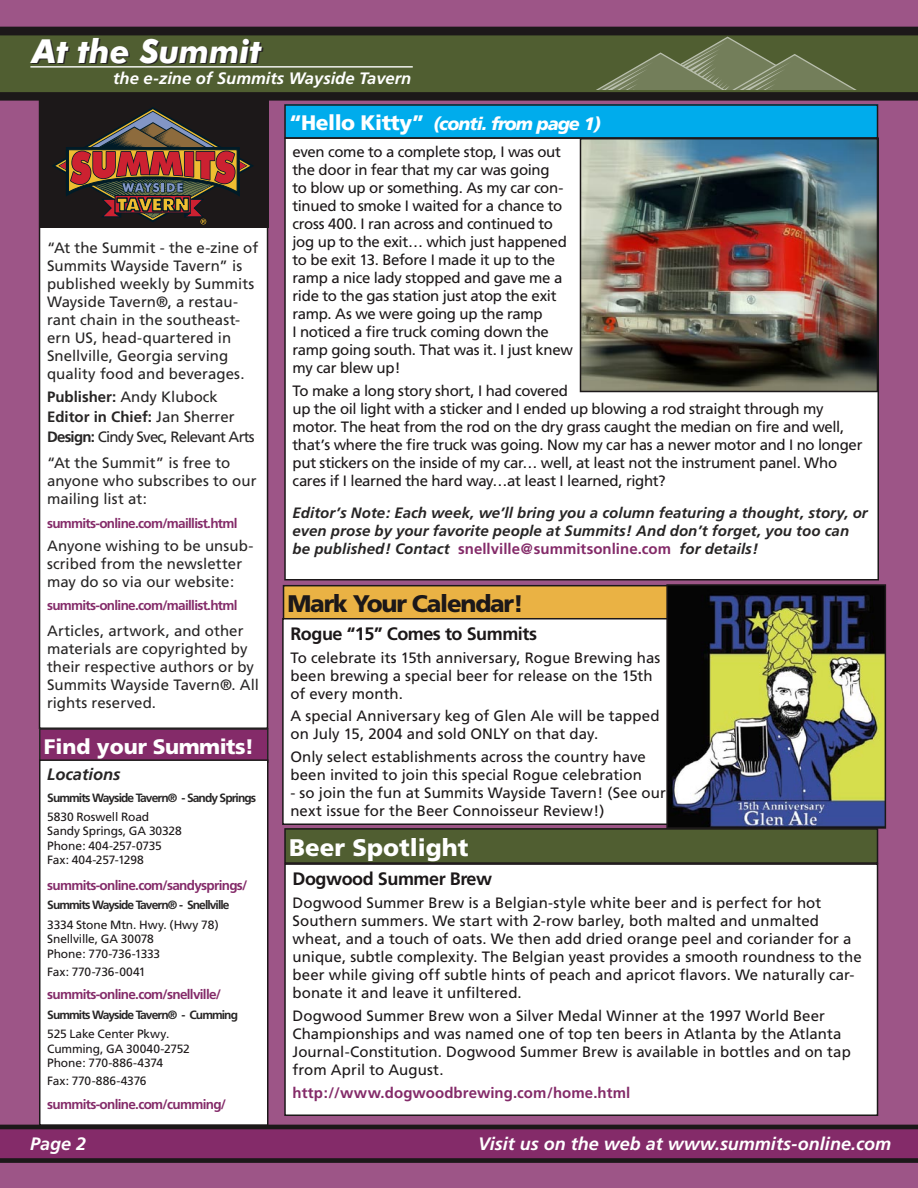
<style>
.page{position:relative;width:918px;height:1188px;background:#9d5587}
.page>*{position:absolute;margin:0;border:0;box-sizing:border-box;transform-origin:0 0}
.t1{font:italic 700 33.15px "Futura BT";color:#fff}
.News_Box_Titles{font:900 24px "Frutiger";letter-spacing:-.05em;color:#1c1819}
.News_Box_Titles-2{font:900 24px "Frutiger";color:#fff}
.Headers_in_Big_Stories{font:900 21px "Frutiger";letter-spacing:-.01em;color:#fff}
.Footer_Type{font:italic 700 18px "Frutiger";color:#fff}
.Heads_in_Shorts{font:700 18px "Frutiger";letter-spacing:-.025em;color:#1c1819}
.News_Box_Titles-3{font:italic 900 18px "Frutiger";letter-spacing:-.05em;color:#fff}
.t2{font:italic 700 16.5px "Frutiger";color:#fff}
.Passport_List{font:italic 700 16.5px "Frutiger";color:#272525}
.Feature{font:15px/18px "Frutiger";letter-spacing:-.005em;color:#1c1819}
.Body_copy{font:15px/18px "Frutiger";letter-spacing:.005em;color:#272525}
.Feature-2{font:italic 700 15px/18px "Frutiger";letter-spacing:.005em;color:#272525}
.Feature-3{font:700 15px "Frutiger";letter-spacing:.005em;color:#842b69}
.Name_List_-_Masthead{font:15px "Frutiger";letter-spacing:-.05em;color:#272525}
.Name_List_-_Masthead-2{font:700 15px "Frutiger";color:#272525}
.Name_List_-_Masthead-3{font:15px "Frutiger";color:#272525}
.urls{font:700 13.5px "Frutiger";letter-spacing:-.05em;color:#842b69}
.Feature-4{font:12px/14.4px "Frutiger";letter-spacing:-.01em;color:#1c1819}
.t3{font:700 12px "Frutiger";letter-spacing:-.075em;color:#272525}
.s1{font-weight:700}
.s2{font-weight:400}
.s3{font-style:normal;font-size:21px}
.s4{font-style:normal;color:#842b69}
</style>
<div class="page">
<svg style="left:0;top:1125px;width:918px;height:38px;background:#6b2656"></svg>
<div style="left:40px;top:100px;width:228px;height:628px;background:#fff"></div>
<div style="left:39px;top:99px;width:229px;height:630px;border:2px solid #1c1819"></div>
<div style="left:40px;top:729px;width:228px;height:33px;background:#842b69"></div>
<div style="left:39px;top:728px;width:229px;height:35px;border:2px solid #272525"></div>
<div style="left:40px;top:760px;width:228px;height:365px;background:#fff"></div>
<div style="left:39px;top:759px;width:229px;height:367px;border:2px solid #1c1819"></div>
<div style="left:0;top:27px;width:918px;height:74px;background:#1c1819"></div>
<svg style="left:0;top:34px;width:918px;height:60px;background:#4b582f"></svg>
<div style="left:39px;top:100px;width:229px;height:128px;background:#1c1819"></div>
<svg style="left:52px;top:107px;width:202px;height:117px"></svg>
<hr style="left:30px;top:66px;width:383px;height:2px;background:#fff">
<svg style="left:567px;top:36px;width:324px;height:54px;background:#626e46"></svg>
<div style="left:285px;top:864px;width:593px;height:251px;background:#fff"></div>
<div style="left:284px;top:863px;width:594px;height:253px;border:2px solid #1c1819"></div>
<div style="left:285px;top:829px;width:593px;height:34px;background:#505e31"></div>
<div style="left:284px;top:828px;width:594px;height:36px;border:2px solid #1c1819"></div>
<div style="left:285px;top:105px;width:593px;height:33px;background:#00acec"></div>
<div style="left:284px;top:104px;width:594px;height:35px;border:2px solid #1c1819"></div>
<div style="left:285px;top:138px;width:593px;height:442px;background:#fff"></div>
<div style="left:284px;top:586px;width:592px;height:33px;background:#eab244"></div>
<div style="left:283px;top:585px;width:594px;height:34px;border:2px solid #1c1819"></div>
<img style="left:583px;top:141px;width:292px;height:248px">
<div style="left:580px;top:138px;width:298px;height:254px;border:2px solid #1c1819"></div>
<div style="left:283px;top:619px;width:592px;height:205px;background:#fff"></div>
<div style="left:282px;top:618px;width:594px;height:207px;border:2px solid #1c1819"></div>
<img style="left:669px;top:587px;width:214px;height:239px">
<div style="left:666px;top:584px;width:220px;height:245px;border:2px solid #1c1819"></div>
<p class="t1" style="left:32px;top:31px;width:231px">At the Summit</p>
<p class="t2" style="left:113px;top:68px;width:300px">the e-zine of Summits Wayside Tavern</p>
<p class="Body_copy" style="left:47px;top:239px;width:213px">“At the Summit - the e-zine of<br>Summits Wayside Tavern” is published weekly by Summits<br>Wayside Tavern®, a restau&shy;rant chain in the southeast&shy;ern US, head-quartered in<br>Snellville, Georgia serving quality food and beverages.</p>
<p class="Name_List_-_Masthead-3" style="left:47px;top:388px;width:172px"><span class="s1">Publisher:</span> Andy Klubock</p>
<p class="Name_List_-_Masthead-2" style="left:47px;top:408px;width:189px">Editor in Chief: <span class="s2">Jan Sherrer</span></p>
<p class="Name_List_-_Masthead" style="left:47px;top:428px;width:209px"><span class="s1">Design:</span> Cindy Svec, Relevant Arts</p>
<p class="Body_copy" style="left:47px;top:454px;width:211px">“At the Summit” is free to anyone who subscribes to our mailing list at:</p>
<p class="urls" style="left:47px;top:515px;width:192px">summits-online.com/maillist.html</p>
<p class="Body_copy" style="left:47px;top:537px;width:208px">Anyone wishing to be unsub&shy;scribed from the newsletter may do so via our website:</p>
<p class="urls" style="left:47px;top:598px;width:192px">summits-online.com/maillist.html</p>
<p class="Body_copy" style="left:47px;top:622px;width:214px">Articles, artwork, and other materials are copyrighted by their respective authors or by<br>Summits Wayside Tavern®. All rights reserved.</p>
<p class="Headers_in_Big_Stories" style="left:44px;top:734px;width:212px">Find your Summits!</p>
<p class="Passport_List" style="left:47px;top:765px;width:75px">Locations</p>
<p class="t3" style="left:47px;top:790px;width:211px">Summits Wayside Tavern® - Sandy Springs</p>
<p class="Feature-4" style="left:47px;top:810px;width:136px">5830 Roswell Road<br>Sandy Springs, GA 30328<br>Phone: 404-257-0735<br>Fax: 404-257-1298</p>
<p class="urls" style="left:47px;top:877px;width:202px">summits-online.com/sandysprings/</p>
<p class="t3" style="left:47px;top:898px;width:184px">Summits Wayside Tavern® - Snellville</p>
<p class="Feature-4" style="left:47px;top:917px;width:173px">3334 Stone Mtn. Hwy. (Hwy 78)<br>Snellville, GA 30078<br>Phone: 770-736-1333</p>
<p class="Feature-4" style="left:47px;top:964px;width:100px">Fax: 770-736-0041</p>
<p class="urls" style="left:47px;top:987px;width:175px">summits-online.com/snellville/</p>
<p class="t3" style="left:47px;top:1008px;width:192px">Summits Wayside Tavern® - Cumming</p>
<p class="Feature-4" style="left:47px;top:1027px;width:144px">525 Lake Center Pkwy.<br>Cumming, GA 30040-2752<br>Phone: 770-886-4374</p>
<p class="Feature-4" style="left:47px;top:1074px;width:101px">Fax: 770-886-4376</p>
<p class="urls" style="left:47px;top:1096px;width:180px">summits-online.com/cumming/</p>
<p class="News_Box_Titles-3" style="left:289px;top:113px;width:313px"><span class="s3">“Hello Kitty”</span> (conti. from page 1)</p>
<p class="Feature" style="left:293px;top:143px;width:282px">even come to a complete stop, I was out the door in fear that my car was going<br>to blow up or something. As my car con&shy;tinued to smoke I waited for a chance to cross 400. I ran across and continued to jog up to the exit… which just happened to be exit 13. Before I made it up to the ramp a nice lady stopped and gave me a ride to the gas station just atop the exit ramp. As we were going up the ramp<br>I noticed a fire truck coming down the ramp going south. That was it. I just knew my car blew up!</p>
<p class="Feature" style="left:293px;top:382px;width:572px">To make a long story short, I had covered<br>up the oil light with a sticker and I ended up blowing a rod straight through my motor. The heat from the rod on the dry grass caught the median on fire and well, that’s where the fire truck was going. Now my car has a newer motor and I no longer put stickers on the inside of my car… well, at least not the instrument panel. Who cares if I learned the hard way…at least I learned, right?</p>
<p class="Feature-2" style="left:293px;top:504px;width:577px">Editor’s Note: Each week, we’ll bring you a column featuring a thought, story, or even prose by your favorite people at Summits! And don’t forget, you too can be published! Contact <span class="s4">snellville@summitsonline.com</span> for details!</p>
<p class="News_Box_Titles" style="left:288px;top:589px;width:238px">Mark Your Calendar!</p>
<p class="Heads_in_Shorts" style="left:290px;top:623px;width:248px">Rogue “15” Comes to Summits</p>
<p class="Feature" style="left:290px;top:648px;width:372px">To celebrate its 15th anniversary, Rogue Brewing has been brewing a special beer for release on the 15th of every month.</p>
<p class="Feature" style="left:290px;top:707px;width:371px">A special Anniversary keg of Glen Ale will be tapped on July 15, 2004 and sold ONLY on that day.</p>
<p class="Feature" style="left:290px;top:748px;width:357px">Only select establishments across the country have been invited to join this special Rogue celebration</p>
<p class="Feature" style="left:290px;top:784px;width:377px">- so join the fun at Summits Wayside Tavern! (See our next issue for the Beer Connoisseur Review!)</p>
<p class="News_Box_Titles-2" style="left:289px;top:833px;width:181px">Beer Spotlight</p>
<p class="Heads_in_Shorts" style="left:293px;top:868px;width:201px">Dogwood Summer Brew</p>
<p class="Feature" style="left:293px;top:894px;width:571px">Dogwood Summer Brew is a Belgian-style white beer and is perfect for hot Southern summers. We start with 2-row barley, both malted and unmalted wheat, and a touch of oats. We then add dried orange peel and coriander for a unique, subtle complexity. The Belgian yeast provides a smooth roundness to the beer while giving off subtle hints of peach and apricot flavors. We naturally car&shy;bonate it and leave it unfiltered.</p>
<p class="Feature" style="left:293px;top:1007px;width:560px">Dogwood Summer Brew won a Silver Medal Winner at the 1997 World Beer Championships and was named one of top ten beers in Atlanta by the Atlanta Journal-Constitution. Dogwood Summer Brew is available in bottles and on tap from April to August.</p>
<p class="Feature-3" style="left:293px;top:1084px;width:339px">http://www.dogwoodbrewing.com/home.html</p>
<p class="Footer_Type" style="left:30px;top:1133px;width:58px">Page 2</p>
<p class="Footer_Type" style="left:478px;top:1134px;width:414px">Visit us on the web at www.summits-online.com</p>
</div>
